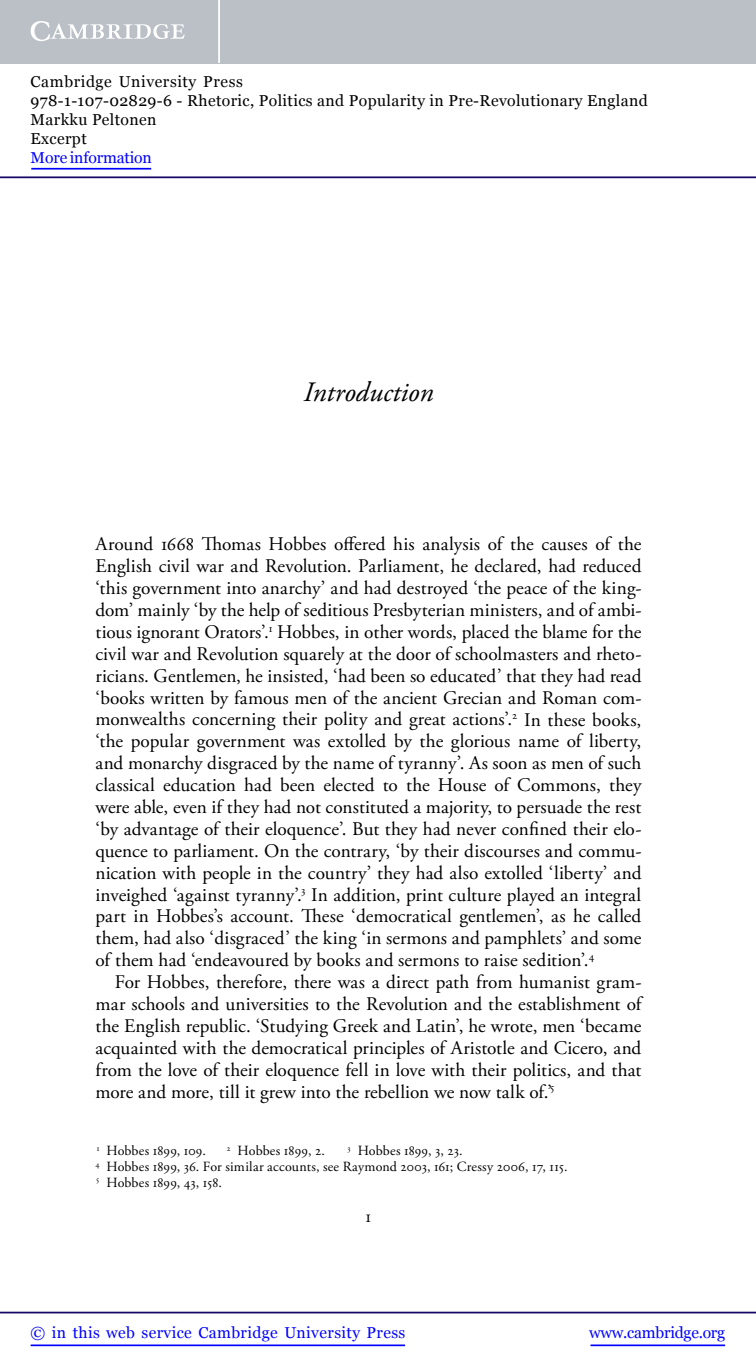
<style>
.page{position:relative;width:756px;height:1371px;background:#fff}
.page>*{position:absolute;margin:0;border:0;box-sizing:border-box;transform-origin:0 0}
.t1{font:italic 28px "Adobe Garamond Pro";color:#000}
.t2{font:19.25px "Adobe Garamond Pro";letter-spacing:.005em;color:#000}
.t3{font:17.5px "Adobe Garamond Pro";color:#000}
.t4{font:15.75px/18.9px "Georgia";letter-spacing:.025em;color:#000}
.t5{font:15.75px "Georgia";letter-spacing:.025em;color:#00f}
.t6{font:15.75px "Georgia";letter-spacing:-.015em;color:#00f}
.t7{font:15.75px "Georgia";letter-spacing:-.01em;color:#00f}
.t8{font:14px/15.8px "Adobe Garamond Pro";letter-spacing:.01em;color:#000}
</style>
<div class="page">
<hr style="left:591px;top:1344px;width:134px;height:1px;background:#00f">
<hr style="left:0;top:1311px;width:756px;height:2px;background:#150666">
<hr style="left:31px;top:1344px;width:374px;height:1px;background:#00f">
<div style="left:0;top:0;width:756px;height:63px;background:#bac0c6"></div>
<svg style="left:31px;top:21px;width:154px;height:20px"></svg>
<hr style="left:218px;top:0;width:2px;height:63px;background:#fff">
<hr style="left:0;top:176px;width:756px;height:2px;background:#150666">
<hr style="left:31px;top:168px;width:120px;height:1px;background:#00f">
<p class="t4" style="left:31px;top:72px;width:619px">Cambridge University Press<br>978-1-107-02829-6 - Rhetoric, Politics and Popularity in Pre-Revolutionary England Markku Peltonen<br>Excerpt</p>
<p class="t7" style="left:31px;top:148px;width:123px">More information</p>
<p class="t1" style="left:304px;top:375px;width:131px">Introduction</p>
<p class="t2" style="left:95px;top:532px;width:547px">Around 1668 Thomas Hobbes offered his analysis of the causes of the</p>
<p class="t2" style="left:95px;top:554px;width:548px">English civil war and Revolution. Parliament, he declared, had reduced</p>
<p class="t2" style="left:95px;top:576px;width:548px">‘this government into anarchy’ and had destroyed ‘the peace of the king-</p>
<p class="t2" style="left:95px;top:598px;width:548px">dom’ mainly ‘by the help of seditious Presbyterian ministers, and of ambi-</p>
<p class="t2" style="left:95px;top:620px;width:547px">tious ignorant Orators’.<sup>1</sup> Hobbes, in other words, placed the blame for the</p>
<p class="t2" style="left:95px;top:642px;width:548px">civil war and Revolution squarely at the door of schoolmasters and rheto-</p>
<p class="t2" style="left:95px;top:664px;width:548px">ricians. Gentlemen, he insisted, ‘had been so educated’ that they had read</p>
<p class="t2" style="left:95px;top:686px;width:548px">‘books written by famous men of the ancient Grecian and Roman com-</p>
<p class="t2" style="left:95px;top:707px;width:547px">monwealths concerning their polity and great actions’.<sup>2</sup> In these books,</p>
<p class="t2" style="left:95px;top:729px;width:547px">‘the popular government was extolled by the glorious name of liberty,</p>
<p class="t2" style="left:95px;top:751px;width:547px">and monarchy disgraced by the name of tyranny’. As soon as men of such</p>
<p class="t2" style="left:95px;top:773px;width:547px">classical education had been elected to the House of Commons, they</p>
<p class="t2" style="left:95px;top:795px;width:547px">were able, even if they had not constituted a majority, to persuade the rest</p>
<p class="t2" style="left:95px;top:817px;width:548px">‘by advantage of their eloquence’. But they had never confined their elo-</p>
<p class="t2" style="left:95px;top:839px;width:548px">quence to parliament. On the contrary, ‘by their discourses and commu-</p>
<p class="t2" style="left:95px;top:861px;width:548px">nication with people in the country’ they had also extolled ‘liberty’ and</p>
<p class="t2" style="left:95px;top:882px;width:547px">inveighed ‘against tyranny’.<sup>3</sup> In addition, print culture played an integral</p>
<p class="t2" style="left:95px;top:904px;width:547px">part in Hobbes’s account. These ‘democratical gentlemen’, as he called</p>
<p class="t2" style="left:95px;top:926px;width:548px">them, had also ‘disgraced’ the king ‘in sermons and pamphlets’ and some</p>
<p class="t2" style="left:95px;top:948px;width:500px">of them had ‘endeavoured by books and sermons to raise sedition’.<sup>4</sup></p>
<p class="t2" style="left:115px;top:970px;width:528px">For Hobbes, therefore, there was a direct path from humanist gram-</p>
<p class="t2" style="left:95px;top:992px;width:547px">mar schools and universities to the Revolution and the establishment of</p>
<p class="t2" style="left:95px;top:1014px;width:548px">the English republic. ‘Studying Greek and Latin’, he wrote, men ‘became</p>
<p class="t2" style="left:95px;top:1036px;width:547px">acquainted with the democratical principles of Aristotle and Cicero, and</p>
<p class="t2" style="left:95px;top:1057px;width:548px">from the love of their eloquence fell in love with their politics, and that</p>
<p class="t2" style="left:95px;top:1079px;width:461px">more and more, till it grew into the rebellion we now talk of.’<sup>5</sup></p>
<p class="t8" style="left:95px;top:1143px;width:474px;text-indent:252px"><sup>3</sup> Hobbes 1899, 3, 23.<br><sup>4</sup> Hobbes 1899, 36. For similar accounts, see Raymond 2003, 161; Cressy 2006, 17, 115.<br><sup>5</sup> Hobbes 1899, 43, 158.</p>
<p class="t8" style="left:97px;top:1143px;width:111px"><sup>1</sup> Hobbes 1899, 109.</p>
<p class="t8" style="left:227px;top:1143px;width:100px"><sup>2</sup> Hobbes 1899, 2.</p>
<p class="t3" style="left:366px;top:1205px;width:7px">1</p>
<p class="t5" style="left:31px;top:1323px;width:376px">© in this web service Cambridge University Press</p>
<p class="t6" style="left:589px;top:1323px;width:137px">www.cambridge.org</p>
</div>
